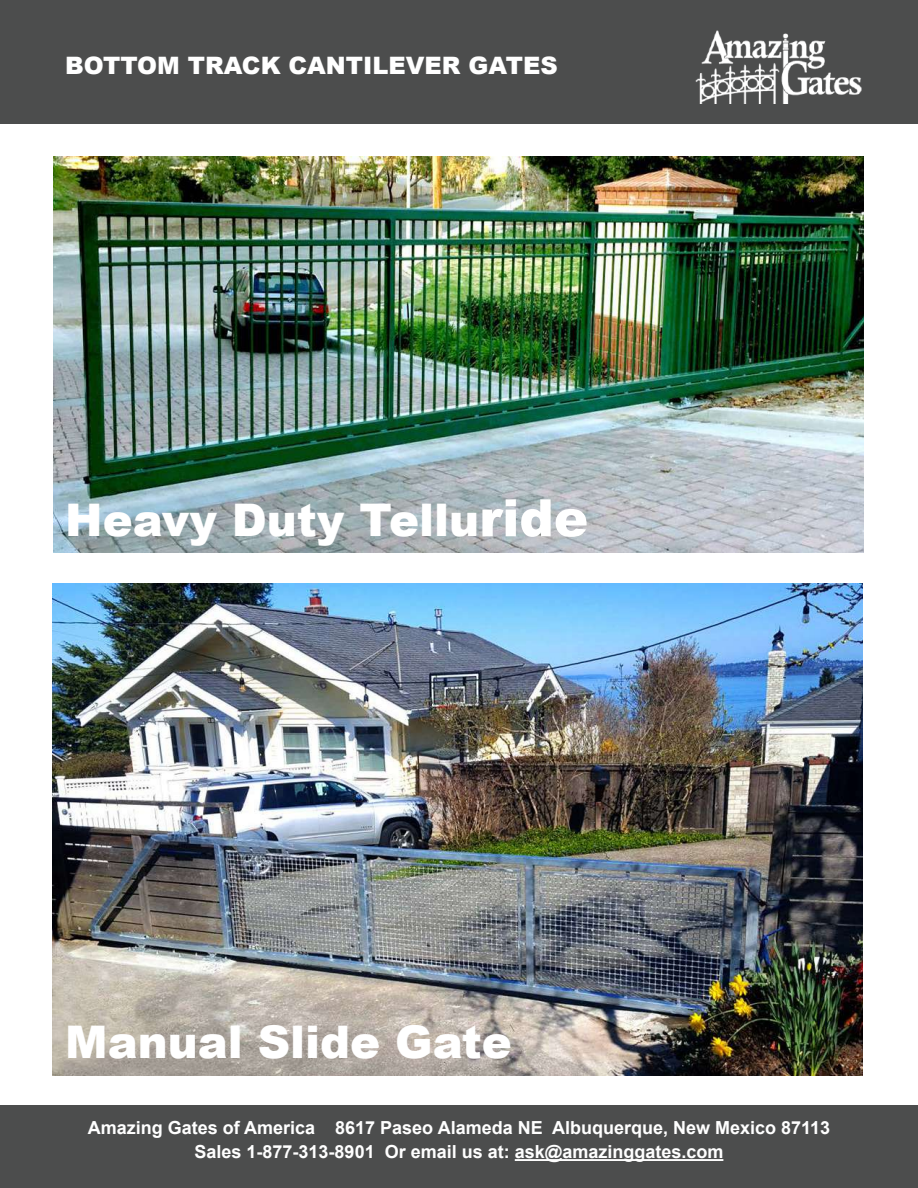
<style>
.page{position:relative;width:918px;height:1188px;background:#fff}
.page>*{position:absolute;margin:0;border:0;box-sizing:border-box;transform-origin:0 0}
.t1{font:900 45px "Arial";color:#fff}
.t2{font:900 24px "Arial";color:#fff}
.t3{font:700 18px/24px "Arial";color:#fff;text-align:center}
.s1{font-size:51.6px}
</style>
<div class="page">
<img style="left:53px;top:156px;width:810px;height:397px">
<img style="left:53px;top:583px;width:810px;height:493px">
<div style="left:0;top:0;width:918px;height:123px;background:#4c4d4d"></div>
<img style="left:696px;top:30px;width:166px;height:74px">
<div style="left:0;top:1106px;width:918px;height:82px;background:#4c4d4d"></div>
<hr style="left:515px;top:1159px;width:208px;height:2px;background:#fff">
<h2 class="t2" style="left:65px;top:48px;width:494px">BOTTOM TRACK CANTILEVER GATES</h2>
<h1 class="t1" style="left:65px;top:488px;width:524px">Heavy Duty Tellu<span class="s1">ride</span></h1>
<h1 class="t1" style="left:65px;top:1009px;width:448px">Manual Slide Gate</h1>
<p class="t3" style="left:88px;top:1116px;width:744px">Amazing Gates of America 8617 Paseo Alameda NE Albuquerque, New Mexico 87113<br>Sales 1-877-313-8901 Or email us at: ask@amazinggates.com</p>
</div>
